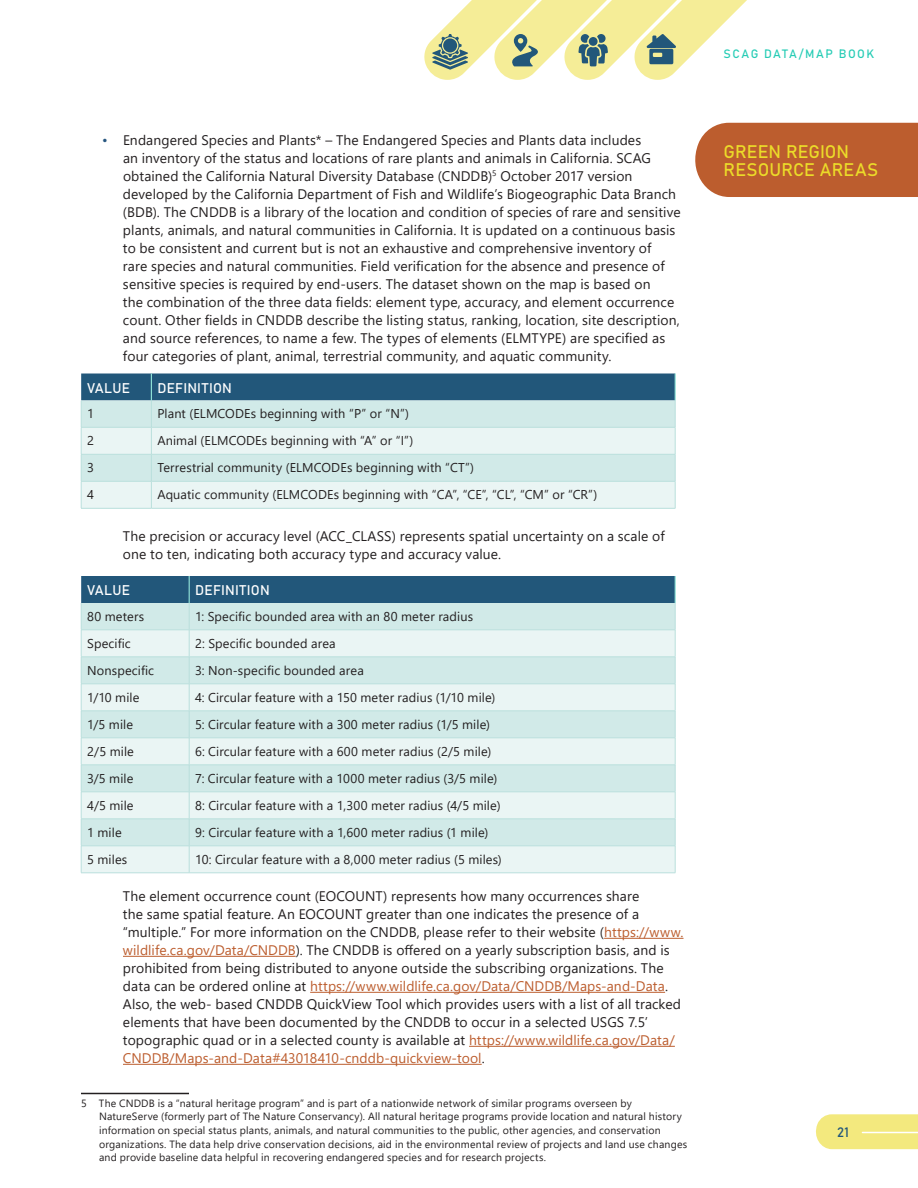
<style>
.page{position:relative;width:918px;height:1188px;background:#fff}
.page>*{position:absolute;margin:0;border:0;box-sizing:border-box;transform-origin:0 0}
.Chapter_title_Right{font:18px/18px "Bahnschrift";color:#ebdb29}
.t1{font:13.8px/18px "Segoe UI";letter-spacing:.01em;color:#231f20}
.Table_Head{font:13.8px "Bahnschrift";letter-spacing:.015em;color:#fff}
.t2{font:13.5px "Bahnschrift";color:#22577a}
.Table_Text_8_5pt{font:12.75px "Segoe UI";letter-spacing:.01em;color:#231f20}
.t3{font:12px "Bahnschrift";letter-spacing:.12em;color:#26ccb5}
.Footnote_Text{font:10.5px/13.5px "Segoe UI";letter-spacing:.02em;color:#231f20}
.s1{color:#26557f}
.s2{color:#bc5d2e}
</style>
<div class="page">
<div style="left:695px;top:123px;width:223px;height:74px;background:#bc5d2e"></div>
<svg style="left:816px;top:1114px;width:102px;height:35px;background:#f3ea84"></svg>
<hr style="left:862px;top:1132px;width:56px;height:1px;background:#fff">
<svg style="left:424px;top:0;width:323px;height:80px"></svg>
<hr style="left:604px;top:938px;width:80px;height:1px;background:#bc5d2e">
<hr style="left:123px;top:956px;width:173px;height:1px;background:#bc5d2e">
<hr style="left:310px;top:992px;width:355px;height:1px;background:#bc5d2e">
<hr style="left:469px;top:1046px;width:206px;height:1px;background:#bc5d2e">
<hr style="left:123px;top:1064px;width:359px;height:1px;background:#bc5d2e">
<hr style="left:81px;top:1093px;width:108px;height:1px;background:#231f20">
<hr style="left:81px;top:508px;width:70px;height:1px;background:#b9dfdc">
<svg style="left:81px;top:374px;width:595px;height:134px;background:#b7d1d6"></svg>
<hr style="left:151px;top:508px;width:524px;height:1px;background:#b9dfdc">
<hr style="left:81px;top:873px;width:108px;height:1px;background:#b9dfdc">
<svg style="left:81px;top:576px;width:595px;height:297px;background:#cbe1e2"></svg>
<hr style="left:189px;top:873px;width:486px;height:1px;background:#b9dfdc">
<p class="t1" style="left:123px;top:130px;width:559px;text-indent:-21px"><span class="s1">•</span> Endangered Species and Plants* – The Endangered Species and Plants data includes<br>an inventory of the status and locations of rare plants and animals in California. SCAG obtained the California Natural Diversity Database (CNDDB)<sup>5</sup> October 2017 version developed by the California Department of Fish and Wildlife’s Biogeographic Data Branch (BDB). The CNDDB is a library of the location and condition of species of rare and sensitive plants, animals, and natural communities in California. It is updated on a continuous basis to be consistent and current but is not an exhaustive and comprehensive inventory of<br>rare species and natural communities. Field verification for the absence and presence of sensitive species is required by end-users. The dataset shown on the map is based on<br>the combination of the three data fields: element type, accuracy, and element occurrence count. Other fields in CNDDB describe the listing status, ranking, location, site description, and source references, to name a few. The types of elements (ELMTYPE) are specified as four categories of plant, animal, terrestrial community, and aquatic community.</p>
<p class="Table_Head" style="left:87px;top:377px;width:44px">VALUE</p>
<p class="Table_Head" style="left:157px;top:377px;width:76px">DEFINITION</p>
<p class="Table_Text_8_5pt" style="left:87px;top:402px;width:8px">1</p>
<p class="Table_Text_8_5pt" style="left:157px;top:402px;width:253px">Plant (ELMCODEs beginning with “P” or “N”)</p>
<p class="Table_Text_8_5pt" style="left:87px;top:429px;width:8px">2</p>
<p class="Table_Text_8_5pt" style="left:157px;top:429px;width:257px">Animal (ELMCODEs beginning with “A” or “I”)</p>
<p class="Table_Text_8_5pt" style="left:87px;top:456px;width:8px">3</p>
<p class="Table_Text_8_5pt" style="left:157px;top:456px;width:318px">Terrestrial community (ELMCODEs beginning with “CT”)</p>
<p class="Table_Text_8_5pt" style="left:87px;top:483px;width:8px">4</p>
<p class="Table_Text_8_5pt" style="left:157px;top:483px;width:441px">Aquatic community (ELMCODEs beginning with “CA”, “CE”, “CL”, “CM” or “CR”)</p>
<p class="t1" style="left:123px;top:526px;width:543px">The precision or accuracy level (ACC_CLASS) represents spatial uncertainty on a scale of one to ten, indicating both accuracy type and accuracy value.</p>
<p class="Table_Head" style="left:87px;top:580px;width:44px">VALUE</p>
<p class="Table_Head" style="left:195px;top:580px;width:76px">DEFINITION</p>
<p class="Table_Text_8_5pt" style="left:87px;top:604px;width:59px">80 meters</p>
<p class="Table_Text_8_5pt" style="left:195px;top:604px;width:280px">1: Specific bounded area with an 80 meter radius</p>
<p class="Table_Text_8_5pt" style="left:87px;top:631px;width:45px">Specific</p>
<p class="Table_Text_8_5pt" style="left:195px;top:631px;width:142px">2: Specific bounded area</p>
<p class="Table_Text_8_5pt" style="left:87px;top:658px;width:68px">Nonspecific</p>
<p class="Table_Text_8_5pt" style="left:195px;top:658px;width:170px">3: Non-specific bounded area</p>
<p class="Table_Text_8_5pt" style="left:87px;top:685px;width:54px">1/10 mile</p>
<p class="Table_Text_8_5pt" style="left:195px;top:685px;width:302px">4: Circular feature with a 150 meter radius (1/10 mile)</p>
<p class="Table_Text_8_5pt" style="left:87px;top:712px;width:47px">1/5 mile</p>
<p class="Table_Text_8_5pt" style="left:195px;top:712px;width:296px">5: Circular feature with a 300 meter radius (1/5 mile)</p>
<p class="Table_Text_8_5pt" style="left:87px;top:739px;width:48px">2/5 mile</p>
<p class="Table_Text_8_5pt" style="left:195px;top:739px;width:298px">6: Circular feature with a 600 meter radius (2/5 mile)</p>
<p class="Table_Text_8_5pt" style="left:87px;top:766px;width:48px">3/5 mile</p>
<p class="Table_Text_8_5pt" style="left:195px;top:766px;width:304px">7: Circular feature with a 1000 meter radius (3/5 mile)</p>
<p class="Table_Text_8_5pt" style="left:87px;top:793px;width:48px">4/5 mile</p>
<p class="Table_Text_8_5pt" style="left:195px;top:793px;width:307px">8: Circular feature with a 1,300 meter radius (4/5 mile)</p>
<p class="Table_Text_8_5pt" style="left:87px;top:820px;width:36px">1 mile</p>
<p class="Table_Text_8_5pt" style="left:195px;top:820px;width:295px">9: Circular feature with a 1,600 meter radius (1 mile)</p>
<p class="Table_Text_8_5pt" style="left:87px;top:847px;width:42px">5 miles</p>
<p class="Table_Text_8_5pt" style="left:195px;top:847px;width:308px">10: Circular feature with a 8,000 meter radius (5 miles)</p>
<p class="t1" style="left:123px;top:886px;width:562px">The element occurrence count (EOCOUNT) represents how many occurrences share<br>the same spatial feature. An EOCOUNT greater than one indicates the presence of a “multiple.” For more information on the CNDDB, please refer to their website (<span class="s2">https://www. wildlife.ca.gov/Data/CNDDB</span>). The CNDDB is offered on a yearly subscription basis, and is prohibited from being distributed to anyone outside the subscribing organizations. The data can be ordered online at <span class="s2">https://www.wildlife.ca.gov/Data/CNDDB/Maps-and-Data</span>.<br>Also, the web- based CNDDB QuickView Tool which provides users with a list of all tracked elements that have been documented by the CNDDB to occur in a selected USGS 7.5’ topographic quad or in a selected county is available at <span class="s2">https://www.wildlife.ca.gov/Data/ CNDDB/Maps-and-Data#43018410-cnddb-quickview-tool</span>.</p>
<p class="Footnote_Text" style="left:99px;top:1096px;width:590px;text-indent:-18px">5 The CNDDB is a “natural heritage program” and is part of a nationwide network of similar programs overseen by NatureServe (formerly part of The Nature Conservancy). All natural heritage programs provide location and natural history information on special status plants, animals, and natural communities to the public, other agencies, and conservation organizations. The data help drive conservation decisions, aid in the environmental review of projects and land use changes and provide baseline data helpful in recovering endangered species and for research projects.</p>
<p class="t3" style="left:724px;top:44px;width:152px">SCAG DATA/MAP BOOK</p>
<p class="Chapter_title_Right" style="left:724px;top:141px;width:156px">GREEN REGION<br>RESOURCE AREAS</p>
<p class="t2" style="left:837px;top:1122px;width:13px">21</p>
</div>
